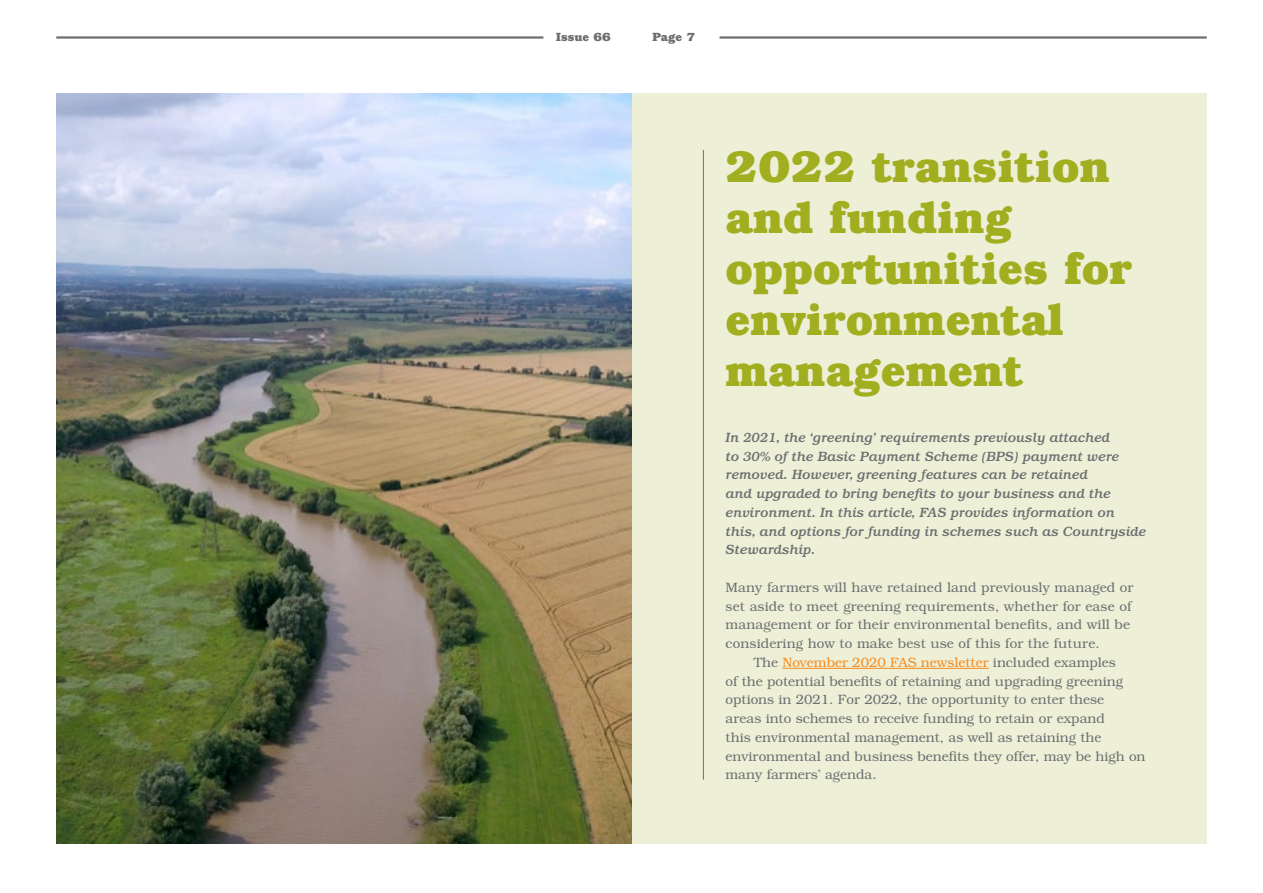
<style>
.page{position:relative;width:1263px;height:893px;background:#fff}
.page>*{position:absolute;margin:0;border:0;box-sizing:border-box;transform-origin:0 0}
.t1{font:700 45px/51px "Bookman Std";color:#a0ae1f}
.t2{font:300 13.5px/18.8px "Bookman Std";color:#6d6e71}
.t3{font:italic 500 13.5px/18.8px "Bookman Std";color:#6d6e71}
.t4{font:700 12px "Bookman Std";color:#6d6e71}
.s1{color:#f68b1f}
</style>
<div class="page">
<hr style="left:56px;top:36px;width:487px;height:3px;background:#6d6e71">
<hr style="left:719px;top:36px;width:488px;height:3px;background:#6d6e71">
<div style="left:632px;top:94px;width:575px;height:750px;background:#edefd6"></div>
<img style="left:56px;top:94px;width:576px;height:750px">
<hr style="left:703px;top:150px;width:1px;height:630px;background:#6d6e71">
<hr style="left:782px;top:668px;width:207px;height:1px;background:#f68b1f">
<p class="t4" style="left:556px;top:29px;width:57px">Issue 66</p>
<p class="t4" style="left:653px;top:29px;width:44px">Page 7</p>
<h1 class="t1" style="left:726px;top:140px;width:408px">2022 transition and funding opportunities for environmental management</h1>
<p class="t3" style="left:726px;top:428px;width:422px">In 2021, the ‘greening’ requirements previously attached<br>to 30% of the Basic Payment Scheme (BPS) payment were removed. However, greening features can be retained<br>and upgraded to bring benefits to your business and the environment. In this article, FAS provides information on this, and options for funding in schemes such as Countryside Stewardship.</p>
<p class="t2" style="left:726px;top:578px;width:409px">Many farmers will have retained land previously managed or set aside to meet greening requirements, whether for ease of management or for their environmental benefits, and will be considering how to make best use of this for the future.</p>
<p class="t2" style="left:726px;top:653px;width:421px;text-indent:28px">The <span class="s1">November 2020 FAS newsletter</span> included examples<br>of the potential benefits of retaining and upgrading greening options in 2021. For 2022, the opportunity to enter these<br>areas into schemes to receive funding to retain or expand<br>this environmental management, as well as retaining the environmental and business benefits they offer, may be high on many farmers’ agenda.</p>
</div>
